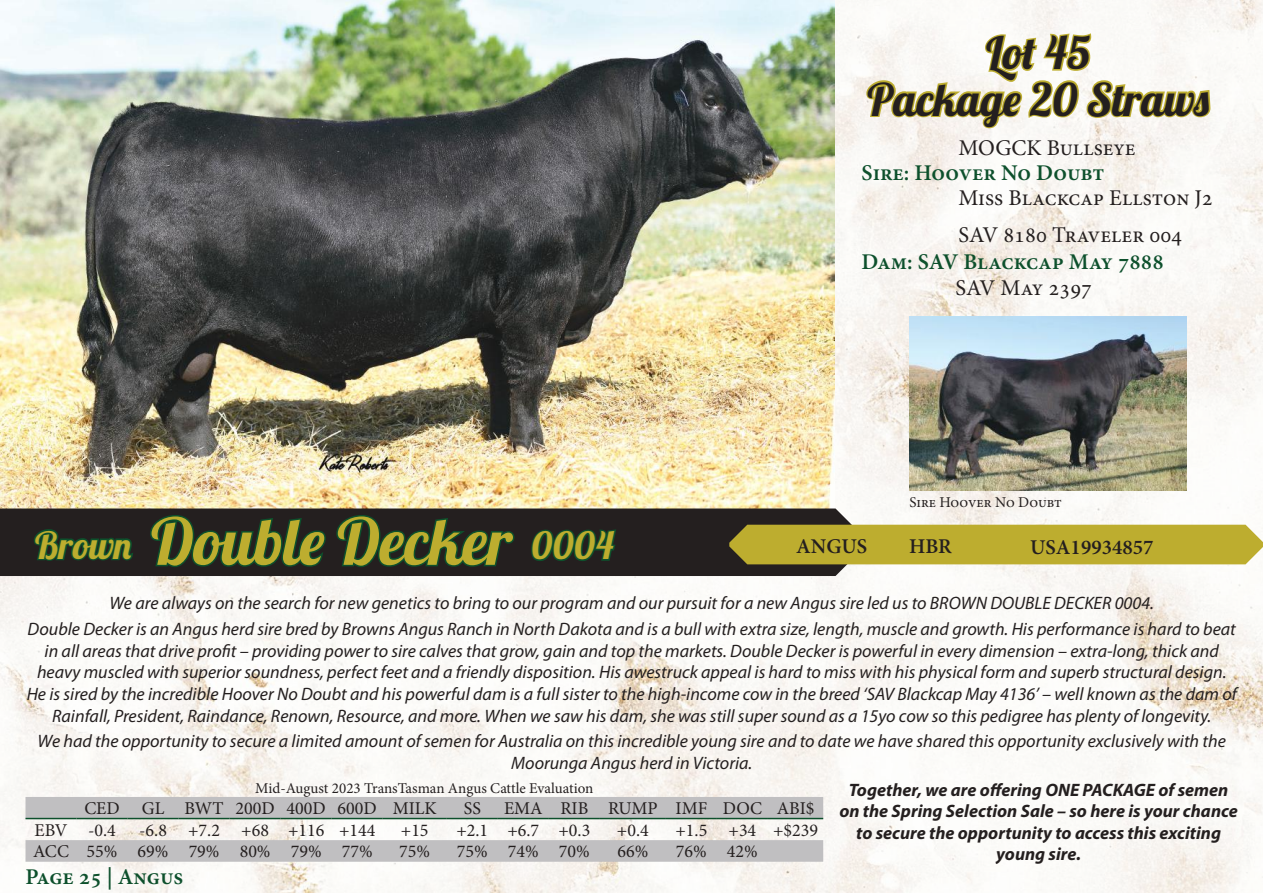
<style>
.page{position:relative;width:1263px;height:893px;background:#fff}
.page>*{position:absolute;margin:0;border:0;box-sizing:border-box;transform-origin:0 0}
.t1{font:64.5px "Lobster 1.4";color:#bdad2f}
.t2{font:45px "Lobster 1.4";color:#241f1f}
.t3{font:22.5px "Minion Pro";color:#241f1f}
.t4{font:600 22.5px "Minion Pro";color:#0d502c}
.t5{font:600 21px "Minion Pro";color:#241f1f}
.t6{font:italic 18px/21.6px "Myriad Pro";color:#241f1f;text-align:center}
.t7{font:18px "Minion Pro";color:#241f1f}
.t8{font:italic 700 18px/21.6px "Myriad Pro";color:#241f1f;text-align:center}
.t9{font:15px "Minion Pro";letter-spacing:-.005em;color:#241f1f}
.s1{font-size:37.5px}
</style>
<div class="page">
<img style="left:0;top:0;width:1263px;height:893px">
<img style="left:0;top:0;width:834px;height:508px">
<div style="left:0;top:508px;width:853px;height:68px;background:#241f1f"></div>
<div style="left:729px;top:525px;width:534px;height:39px;background:#bdad2f"></div>
<img style="left:909px;top:317px;width:277px;height:174px">
<svg style="left:149px;top:513px;width:178px;height:56px"></svg>
<svg style="left:335px;top:513px;width:181px;height:56px"></svg>
<svg style="left:32px;top:528px;width:103px;height:54px"></svg>
<svg style="left:530px;top:528px;width:88px;height:35px"></svg>
<svg style="left:26px;top:797px;width:797px;height:65px;fill:#c0bfc1"></svg>
<hr style="left:26px;top:818px;width:51px;height:1px;background:#0d502c">
<hr style="left:77px;top:818px;width:51px;height:1px;background:#0d502c">
<hr style="left:128px;top:818px;width:51px;height:1px;background:#0d502c">
<hr style="left:179px;top:818px;width:51px;height:1px;background:#0d502c">
<hr style="left:230px;top:818px;width:51px;height:1px;background:#0d502c">
<hr style="left:281px;top:818px;width:51px;height:1px;background:#0d502c">
<hr style="left:332px;top:818px;width:51px;height:1px;background:#0d502c">
<hr style="left:383px;top:818px;width:64px;height:1px;background:#0d502c">
<hr style="left:447px;top:818px;width:51px;height:1px;background:#0d502c">
<hr style="left:498px;top:818px;width:51px;height:1px;background:#0d502c">
<hr style="left:549px;top:818px;width:51px;height:1px;background:#0d502c">
<hr style="left:600px;top:818px;width:66px;height:1px;background:#0d502c">
<hr style="left:666px;top:818px;width:51px;height:1px;background:#0d502c">
<hr style="left:717px;top:818px;width:51px;height:1px;background:#0d502c">
<hr style="left:768px;top:818px;width:55px;height:1px;background:#0d502c">
<svg style="left:865px;top:32px;width:347px;height:98px"></svg>
<h2 class="t2" style="left:986px;top:24px;width:106px">Lot 45</h2>
<h2 class="t2" style="left:867px;top:71px;width:343px">Package 20 Straws</h2>
<p class="t3" style="left:958px;top:133px;width:179px">MOGCK Bullseye</p>
<p class="t4" style="left:862px;top:157px;width:244px">Sire: Hoover No Doubt</p>
<p class="t3" style="left:958px;top:183px;width:256px">Miss Blackcap Ellston J2</p>
<p class="t3" style="left:958px;top:220px;width:225px">SAV 8180 Traveler 004</p>
<p class="t3" style="left:955px;top:272px;width:138px">SAV May 2397</p>
<p class="t4" style="left:862px;top:246px;width:304px">Dam: SAV Blackcap May 7888</p>
<p class="t9" style="left:909px;top:492px;width:154px">Sire Hoover No Doubt</p>
<p class="t5" style="left:1030px;top:533px;width:125px">USA19934857</p>
<h1 class="t1" style="left:35px;top:500px;width:580px"><span class="s1">Brown</span> Double Decker <span class="s1">0004</span></h1>
<p class="t6" style="left:28px;top:590px;width:1210px;line-height:25.8px">We are always on the search for new genetics to bring to our program and our pursuit for a new Angus sire led us to BROWN DOUBLE DECKER 0004.<br>Double Decker is an Angus herd sire bred by Browns Angus Ranch in North Dakota and is a bull with extra size, length, muscle and growth. His performance is hard to beat</p>
<p class="t6" style="left:27px;top:640px;width:1212px">in all areas that drive profit – providing power to sire calves that grow, gain and top the markets. Double Decker is powerful in every dimension – extra-long, thick and heavy muscled with superior soundness, perfect feet and a friendly disposition. His awestruck appeal is hard to miss with his physical form and superb structural design.<br>He is sired by the incredible Hoover No Doubt and his powerful dam is a full sister to the high-income cow in the breed ‘SAV Blackcap May 4136’ – well known as the dam of Rainfall, President, Raindance, Renown, Resource, and more. When we saw his dam, she was still super sound as a 15yo cow so this pedigree has plenty of longevity.</p>
<p class="t6" style="left:38px;top:730px;width:1190px">We had the opportunity to secure a limited amount of semen for Australia on this incredible young sire and to date we have shared this opportunity exclusively with the<br>Moorunga Angus herd in Victoria.</p>
<p class="t5" style="left:796px;top:532px;width:72px">ANGUS</p>
<p class="t5" style="left:909px;top:532px;width:44px">HBR</p>
<p class="t9" style="left:255px;top:778px;width:340px">Mid-August 2023 TransTasman Angus Cattle Evaluation</p>
<p class="t7" style="left:84px;top:796px;width:354px">CED GL BWT 200D 400D 600D MILK</p>
<p class="t7" style="left:464px;top:796px;width:19px">SS</p>
<p class="t7" style="left:504px;top:796px;width:312px">EMA RIB RUMP IMF DOC ABI$</p>
<p class="t7" style="left:34px;top:818px;width:83px">EBV -0.4</p>
<p class="t7" style="left:139px;top:818px;width:238px">-6.8 +7.2 +68 +116 +144</p>
<p class="t7" style="left:401px;top:818px;width:29px">+15</p>
<p class="t7" style="left:456px;top:818px;width:135px">+2.1 +6.7 +0.3</p>
<p class="t7" style="left:617px;top:818px;width:33px">+0.4</p>
<p class="t7" style="left:675px;top:818px;width:144px">+1.5 +34 +$239</p>
<p class="t7" style="left:33px;top:840px;width:341px">ACC 55% 69% 79% 80% 79% 77%</p>
<p class="t7" style="left:399px;top:840px;width:32px">75%</p>
<p class="t7" style="left:457px;top:840px;width:134px">75% 74% 70%</p>
<p class="t7" style="left:617px;top:840px;width:32px">66%</p>
<p class="t7" style="left:676px;top:840px;width:83px">76% 42%</p>
<p class="t4" style="left:26px;top:861px;width:159px">Page 25 | Angus</p>
<p class="t8" style="left:839px;top:778px;width:400px">Together, we are offering ONE PACKAGE of semen on the Spring Selection Sale – so here is your chance to secure the opportunity to access this exciting young sire.</p>
</div>
